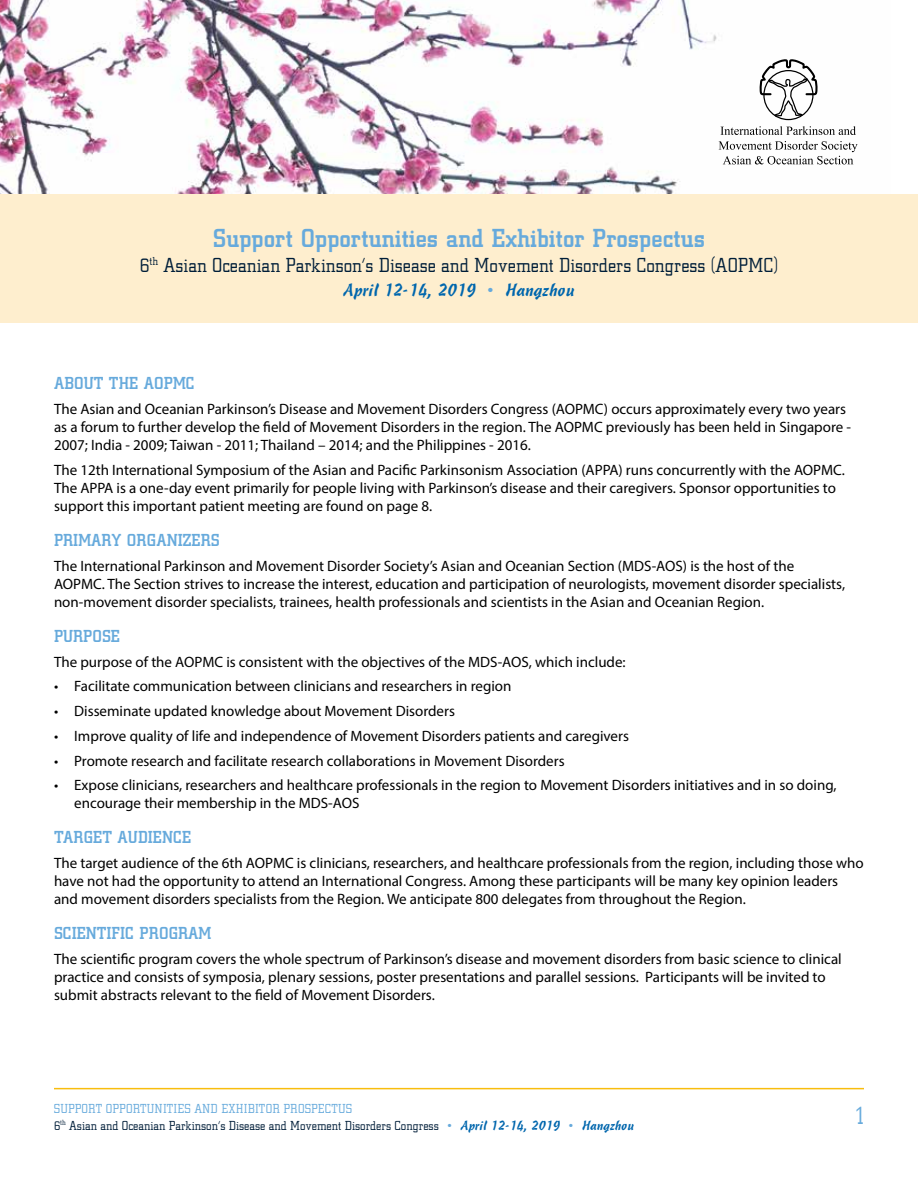
<style>
.page{position:relative;width:918px;height:1188px;background:#fff}
.page>*{position:absolute;margin:0;border:0;box-sizing:border-box;transform-origin:0 0}
.t1{font:500 27px "City D";color:#67aadc}
.t2{font:27px "City D Ligh";color:#67aadc}
.t3{font:21px "City D Ligh";color:#001e39}
.t4{font:500 18px "City D";color:#67aadc}
.t5{font:18px "Cassia";color:#0066ad}
.t6{font:15px/18px "Myriad Pro";color:#000}
.t7{font:13.5px "City D Ligh";color:#001e39}
.t8{font:13.5px "City D Ligh";letter-spacing:.01em;color:#67aadc}
.s1{font-family:"City D Ligh";color:#67aadc}
.s2{color:#67aadc}
.s3{font-family:"Cassia";color:#0066ad}
</style>
<div class="page">
<hr style="left:54px;top:1088px;width:810px;height:1px;background:#f8bd0e">
<img style="left:0;top:0;width:854px;height:194px">
<svg style="left:758px;top:57px;width:62px;height:60px"></svg>
<svg style="left:720px;top:126px;width:136px;height:9px"></svg>
<svg style="left:719px;top:141px;width:139px;height:23px"></svg>
<div style="left:0;top:194px;width:918px;height:129px;background:#feeece"></div>
<h1 class="t1" style="left:213px;top:224px;width:494px">Support Opportunities and Exhibitor Prospectus</h1>
<h2 class="t3" style="left:140px;top:254px;width:640px">6<sup>th</sup> Asian Oceanian Parkinson’s Disease and Movement Disorders Congress (AOPMC)</h2>
<p class="t5" style="left:344px;top:280px;width:232px">April 12-14, 2019 <span class="s1">•</span> Hangzhou</p>
<p class="t4" style="left:54px;top:374px;width:142px">ABOUT THE AOPMC</p>
<p class="t6" style="left:54px;top:400px;width:799px">The Asian and Oceanian Parkinson’s Disease and Movement Disorders Congress (AOPMC) occurs approximately every two years as a forum to further develop the field of Movement Disorders in the region. The AOPMC previously has been held in Singapore -<br>2007; India - 2009; Taiwan - 2011; Thailand – 2014; and the Philippines - 2016.</p>
<p class="t6" style="left:54px;top:461px;width:792px">The 12th International Symposium of the Asian and Pacific Parkinsonism Association (APPA) runs concurrently with the AOPMC.<br>The APPA is a one-day event primarily for people living with Parkinson’s disease and their caregivers. Sponsor opportunities to support this important patient meeting are found on page 8.</p>
<p class="t4" style="left:54px;top:531px;width:167px">PRIMARY ORGANIZERS</p>
<p class="t6" style="left:54px;top:556px;width:793px">The International Parkinson and Movement Disorder Society’s Asian and Oceanian Section (MDS-AOS) is the host of the<br>AOPMC. The Section strives to increase the interest, education and participation of neurologists, movement disorder specialists, non‑movement disorder specialists, trainees, health professionals and scientists in the Asian and Oceanian Region.</p>
<p class="t4" style="left:54px;top:626px;width:68px">PURPOSE</p>
<p class="t6" style="left:54px;top:652px;width:573px">The purpose of the AOPMC is consistent with the objectives of the MDS-AOS, which include:</p>
<p class="t6" style="left:54px;top:677px;width:459px">• Facilitate communication between clinicians and researchers in region</p>
<p class="t6" style="left:54px;top:702px;width:403px">• Disseminate updated knowledge about Movement Disorders</p>
<p class="t6" style="left:54px;top:727px;width:576px">• Improve quality of life and independence of Movement Disorders patients and caregivers</p>
<p class="t6" style="left:54px;top:751px;width:512px">• Promote research and facilitate research collaborations in Movement Disorders</p>
<p class="t6" style="left:74px;top:776px;width:764px;text-indent:-20px">• Expose clinicians, researchers and healthcare professionals in the region to Movement Disorders initiatives and in so doing, encourage their membership in the MDS-AOS</p>
<p class="t4" style="left:54px;top:828px;width:139px">TARGET AUDIENCE</p>
<p class="t6" style="left:54px;top:854px;width:811px">The target audience of the 6th AOPMC is clinicians, researchers, and healthcare professionals from the region, including those who have not had the opportunity to attend an International Congress. Among these participants will be many key opinion leaders and movement disorders specialists from the Region. We anticipate 800 delegates from throughout the Region.</p>
<p class="t4" style="left:54px;top:924px;width:159px">SCIENTIFIC PROGRAM</p>
<p class="t6" style="left:54px;top:950px;width:789px">The scientific program covers the whole spectrum of Parkinson’s disease and movement disorders from basic science to clinical practice and consists of symposia, plenary sessions, poster presentations and parallel sessions. Participants will be invited to submit abstracts relevant to the field of Movement Disorders.</p>
<p class="t8" style="left:54px;top:1101px;width:300px">SUPPORT OPPORTUNITIES AND EXHIBITOR PROSPECTUS</p>
<h1 class="t2" style="left:856px;top:1101px;width:10px">1</h1>
<p class="t7" style="left:54px;top:1118px;width:581px">6<sup>th</sup> Asian and Oceanian Parkinson’s Disease and Movement Disorders Congress <span class="s2">•</span> <span class="s3">April 12-14, 2019</span> <span class="s2">•</span> <span class="s3">Hangzhou</span></p>
</div>
